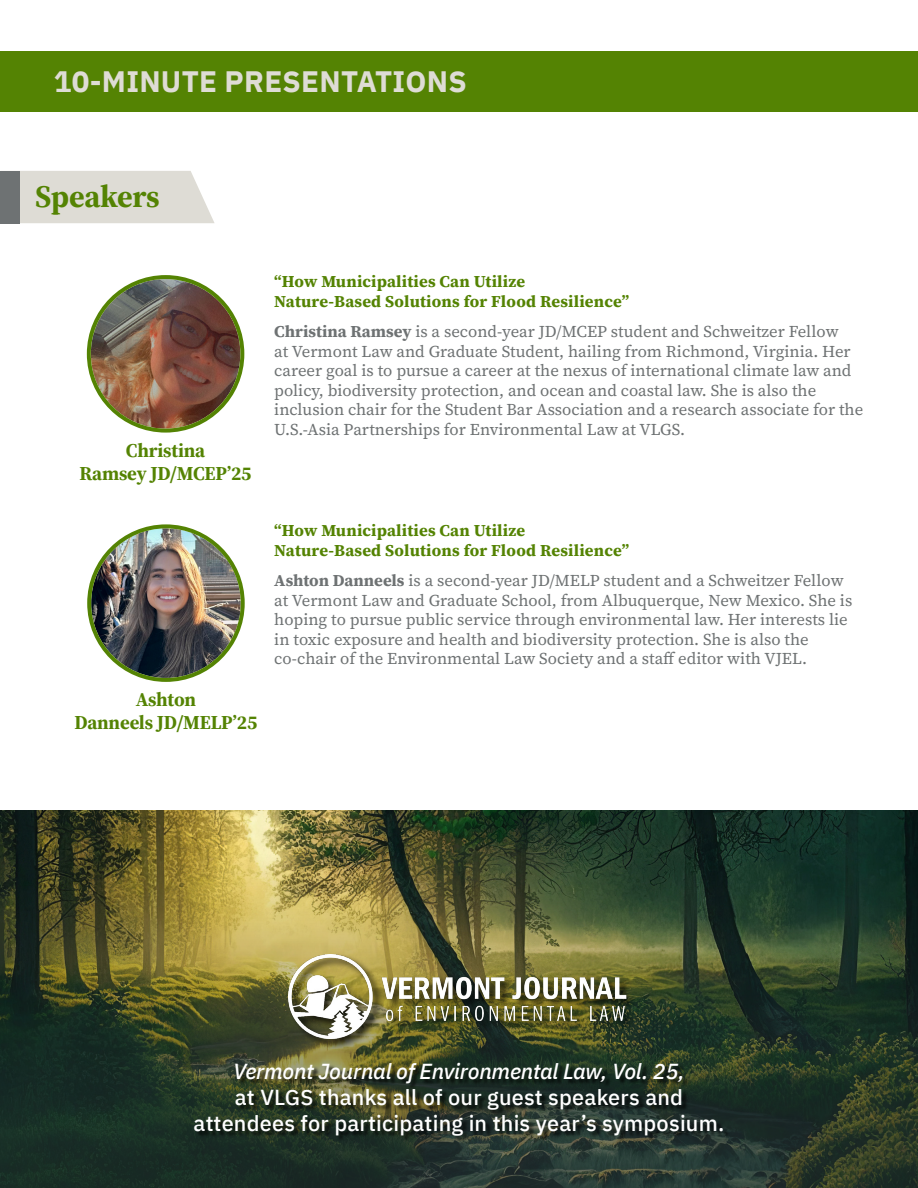
<style>
.page{position:relative;width:918px;height:1188px;background:#fff}
.page>*{position:absolute;margin:0;border:0;box-sizing:border-box;transform-origin:0 0}
.t1{font:700 31.35px "Source Serif 436 pt";letter-spacing:-.01em;color:#548303}
.t2{font:700 29.4px "IBM Plex Sans";letter-spacing:.01em;color:#dedcd5}
.t3{font:500 21.75px/26px "IBM Plex Sans";letter-spacing:.01em;color:#fff;text-align:center}
.t4{font:italic 500 21.75px "IBM Plex Sans";letter-spacing:-.01em;color:#fff}
.t5{font:700 19.5px/22.5px "Source Serif 436 pt";letter-spacing:-.01em;color:#548303;text-align:center}
.t6{font:16.5px/19.5px "Source Serif 418 pt";color:#6e7273}
.t7{font:700 16.5px/19.5px "Source Serif 418 pt";letter-spacing:.01em;color:#548303}
.s1{font-weight:700}
</style>
<div class="page">
<img style="left:0;top:810px;width:918px;height:378px">
<div style="left:196px;top:1064px;width:534px;height:78px;background:#000;opacity:.75"></div>
<div style="left:288px;top:953px;width:349px;height:97px;background:#000;opacity:.75"></div>
<img style="left:289px;top:954px;width:340px;height:85px">
<img style="left:91px;top:279px;width:149px;height:150px;border-radius:75px">
<div style="left:87px;top:275px;width:157px;height:158px;border:4px solid #548303;border-radius:50%"></div>
<img style="left:91px;top:528px;width:150px;height:150px;border-radius:75px">
<div style="left:87px;top:524px;width:158px;height:158px;border:4px solid #548303;border-radius:50%"></div>
<div style="left:20px;top:171px;width:195px;height:52px;background:#dedcd5"></div>
<div style="left:0;top:171px;width:20px;height:52px;background:#6e7273"></div>
<div style="left:0;top:52px;width:918px;height:60px;background:#548303"></div>
<h2 class="t2" style="left:54px;top:58px;width:415px">10-MINUTE PRESENTATIONS</h2>
<h1 class="t1" style="left:35px;top:176px;width:126px">Speakers</h1>
<p class="t5" style="left:80px;top:439px;width:173px">Christina<br>Ramsey JD/MCEP’25</p>
<p class="t5" style="left:75px;top:689px;width:184px">Ashton<br>Danneels JD/MELP’25</p>
<p class="t7" style="left:274px;top:272px;width:356px">“How Municipalities Can Utilize<br>Nature-Based Solutions for Flood Resilience”</p>
<p class="t6" style="left:274px;top:322px;width:590px"><span class="s1">Christina Ramsey</span> is a second-year JD/MCEP student and Schweitzer Fellow<br>at Vermont Law and Graduate Student, hailing from Richmond, Virginia. Her career goal is to pursue a career at the nexus of international climate law and policy, biodiversity protection, and ocean and coastal law. She is also the inclusion chair for the Student Bar Association and a research associate for the U.S.-Asia Partnerships for Environmental Law at VLGS.</p>
<p class="t7" style="left:274px;top:521px;width:356px">“How Municipalities Can Utilize<br>Nature-Based Solutions for Flood Resilience”</p>
<p class="t6" style="left:274px;top:571px;width:580px"><span class="s1">Ashton Danneels</span> is a second-year JD/MELP student and a Schweitzer Fellow at Vermont Law and Graduate School, from Albuquerque, New Mexico. She is hoping to pursue public service through environmental law. Her interests lie in toxic exposure and health and biodiversity protection. She is also the co-chair of the Environmental Law Society and a staff editor with VJEL.</p>
<h3 class="t4" style="left:233px;top:1054px;width:453px">Vermont Journal of Environmental Law, Vol. 25,</h3>
<h3 class="t3" style="left:194px;top:1082px;width:532px">at VLGS thanks all of our guest speakers and attendees for participating in this year’s symposium.</h3>
</div>
